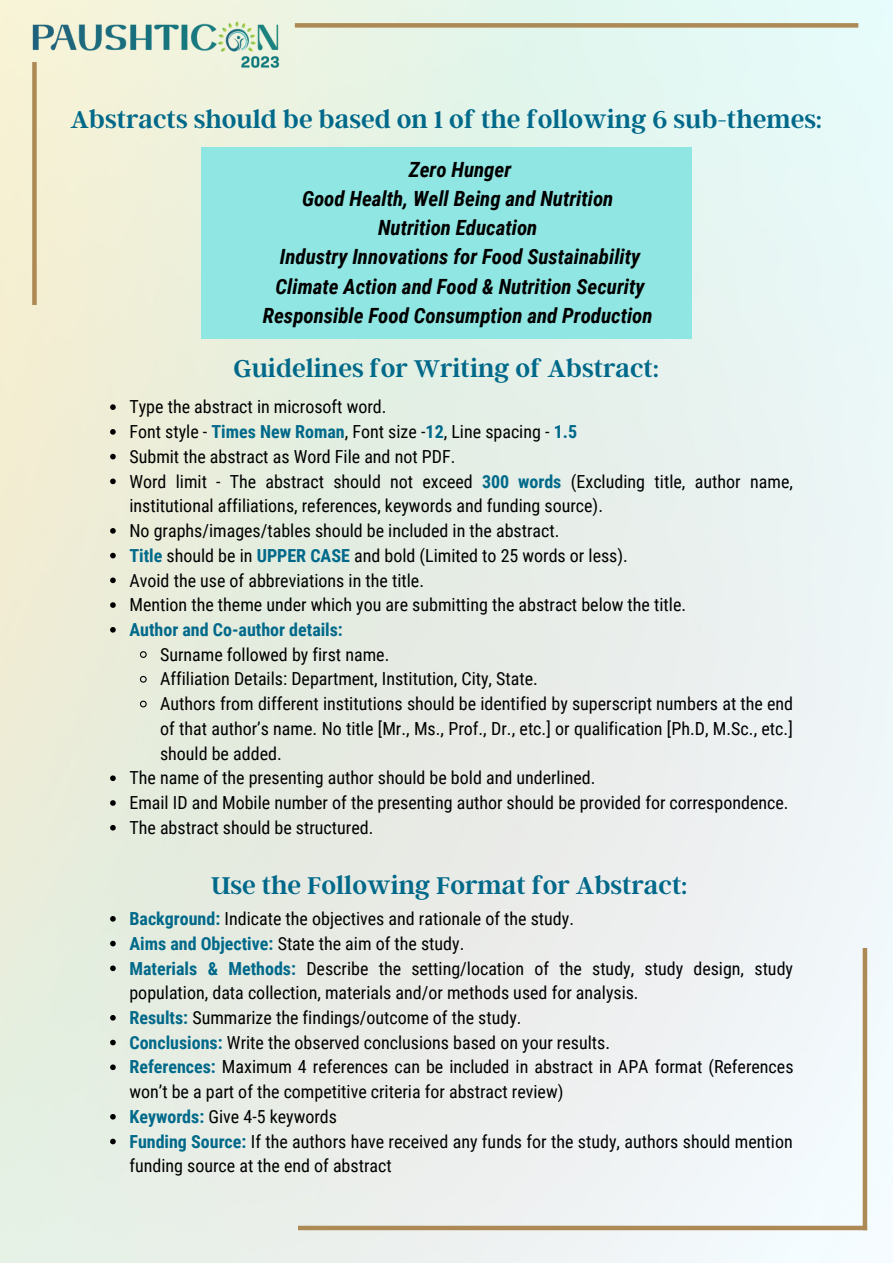
<style>
.page{position:relative;width:893px;height:1264px;background:#fff}
.page>*{position:absolute;margin:0;border:0;box-sizing:border-box;transform-origin:0 0}
.t1{font:600 27px "Argent CF";color:#00698a}
.t2{font:italic 700 21px/29.2px "Roboto Condensed";color:#000;text-align:center}
.t3{font:18px/24.8px "Roboto Condensed";color:#000}
.t4{font:700 18px "Roboto Condensed";color:#00698a}
.s1{font-weight:700;color:#00698a}
</style>
<div class="page">
<img style="left:0;top:0;width:892px;height:1262px">
<div style="left:862px;top:947px;width:5px;height:283px;background:#ad8a55"></div>
<div style="left:298px;top:1225px;width:569px;height:5px;background:#ad8a55"></div>
<div style="left:32px;top:62px;width:5px;height:243px;background:#ad8a55"></div>
<div style="left:295px;top:23px;width:563px;height:5px;background:#ad8a55"></div>
<img style="left:28px;top:19px;width:255px;height:36px">
<img style="left:234px;top:51px;width:51px;height:21px">
<svg style="left:110px;top:404px;width:6px;height:6px"></svg>
<svg style="left:110px;top:429px;width:6px;height:5px"></svg>
<svg style="left:110px;top:454px;width:6px;height:5px"></svg>
<svg style="left:110px;top:478px;width:6px;height:6px"></svg>
<svg style="left:110px;top:528px;width:6px;height:5px"></svg>
<svg style="left:110px;top:553px;width:6px;height:5px"></svg>
<svg style="left:110px;top:577px;width:6px;height:6px"></svg>
<svg style="left:110px;top:602px;width:6px;height:6px"></svg>
<svg style="left:110px;top:627px;width:6px;height:5px"></svg>
<svg style="left:139px;top:650px;width:8px;height:8px"></svg>
<svg style="left:139px;top:675px;width:8px;height:8px"></svg>
<svg style="left:139px;top:699px;width:8px;height:9px"></svg>
<svg style="left:110px;top:775px;width:6px;height:6px"></svg>
<svg style="left:110px;top:800px;width:6px;height:5px"></svg>
<svg style="left:110px;top:825px;width:6px;height:5px"></svg>
<svg style="left:110px;top:916px;width:6px;height:5px"></svg>
<svg style="left:110px;top:940px;width:6px;height:6px"></svg>
<svg style="left:110px;top:965px;width:6px;height:6px"></svg>
<svg style="left:110px;top:1014px;width:6px;height:6px"></svg>
<svg style="left:110px;top:1039px;width:6px;height:6px"></svg>
<svg style="left:110px;top:1064px;width:6px;height:6px"></svg>
<svg style="left:110px;top:1113px;width:6px;height:6px"></svg>
<svg style="left:110px;top:1138px;width:6px;height:6px"></svg>
<div style="left:201px;top:148px;width:490px;height:191px;background:#8fe6e2"></div>
<h1 class="t1" style="left:70px;top:102px;width:753px">Abstracts should be based on 1 of the following 6 sub-themes:</h1>
<p class="t2" style="left:263px;top:155px;width:391px">Zero Hunger<br>Good Health, Well Being and Nutrition<br>Nutrition Education<br>Industry Innovations for Food Sustainability Climate Action and Food &amp; Nutrition Security Responsible Food Consumption and Production</p>
<h1 class="t1" style="left:233px;top:351px;width:427px">Guidelines for Writing of Abstract:</h1>
<p class="t3" style="left:129px;top:395px;width:665px">Type the abstract in microsoft word.<br>Font style - <span class="s1">Times New Roman</span>, Font size -<span class="s1">12</span>, Line spacing - <span class="s1">1.5<br></span>Submit the abstract as Word File and not PDF.<br>Word limit - The abstract should not exceed <span class="s1">300 words</span> (Excluding title, author name, institutional affiliations, references, keywords and funding source).<br>No graphs/images/tables should be included in the abstract.<br><span class="s1">Title</span> should be in <span class="s1">UPPER CASE</span> and bold (Limited to 25 words or less).<br>Avoid the use of abbreviations in the title.<br>Mention the theme under which you are submitting the abstract below the title.</p>
<p class="t4" style="left:129px;top:619px;width:215px">Author and Co-author details:</p>
<p class="t3" style="left:160px;top:642px;width:231px">Surname followed by first name.</p>
<p class="t3" style="left:160px;top:667px;width:379px">Affiliation Details: Department, Institution, City, State.</p>
<p class="t3" style="left:160px;top:691px;width:634px">Authors from different institutions should be identified by superscript numbers at the end</p>
<p class="t3" style="left:160px;top:716px;width:634px">of that author’s name. No title [Mr., Ms., Prof., Dr., etc.] or qualification [Ph.D, M.Sc., etc.]</p>
<p class="t3" style="left:160px;top:741px;width:123px">should be added.</p>
<p class="t3" style="left:129px;top:766px;width:467px">The name of the presenting author should be bold and underlined.</p>
<p class="t3" style="left:129px;top:790px;width:660px">Email ID and Mobile number of the presenting author should be provided for correspondence.</p>
<p class="t3" style="left:129px;top:815px;width:245px">The abstract should be structured.</p>
<h1 class="t1" style="left:211px;top:867px;width:478px">Use the Following Format for Abstract:</h1>
<p class="t3" style="left:129px;top:906px;width:665px"><span class="s1">Background:</span> Indicate the objectives and rationale of the study.<br><span class="s1">Aims and Objective:</span> State the aim of the study.<br><span class="s1">Materials &amp; Methods:</span> Describe the setting/location of the study, study design, study population, data collection, materials and/or methods used for analysis.<br><span class="s1">Results:</span> Summarize the findings/outcome of the study.<br><span class="s1">Conclusions:</span> Write the observed conclusions based on your results.<br><span class="s1">References:</span> Maximum 4 references can be included in abstract in APA format (References won’t be a part of the competitive criteria for abstract review)<br><span class="s1">Keywords:</span> Give 4-5 keywords<br><span class="s1">Funding Source:</span> If the authors have received any funds for the study, authors should mention funding source at the end of abstract</p>
</div>
